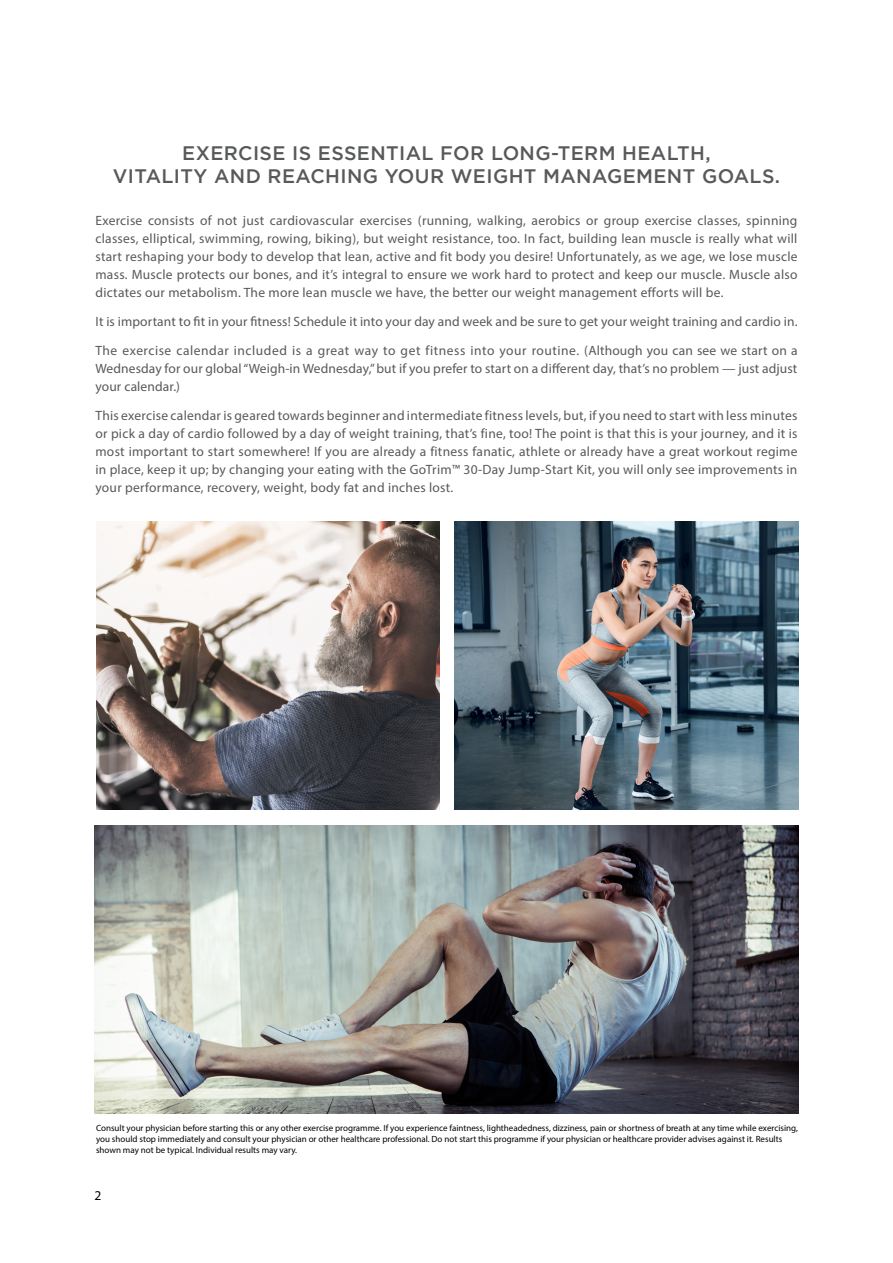
<style>
.page{position:relative;width:893px;height:1263px;background:#fff}
.page>*{position:absolute;margin:0;border:0;box-sizing:border-box;transform-origin:0 0}
.t1{font:500 19.5px/23.4px "Gotham";letter-spacing:.02em;color:#58595b;text-align:center}
.t2{font:13.5px/18px "Myriad Pro";letter-spacing:.01em;color:#58595b;text-align:justify}
.t3{font:13.5px "Myriad Pro";color:#000}
.t4{font:9px/10.8px "Myriad Pro";color:#000}
</style>
<div class="page">
<img style="left:454px;top:521px;width:344px;height:288px">
<img style="left:96px;top:521px;width:344px;height:288px">
<img style="left:94px;top:825px;width:704px;height:289px">
<h1 class="t1" style="left:113px;top:141px;width:669px">EXERCISE IS ESSENTIAL FOR LONG-TERM HEALTH,<br>VITALITY AND REACHING YOUR WEIGHT MANAGEMENT GOALS.</h1>
<p class="t2" style="left:95px;top:212px;width:704px">Exercise consists of not just cardiovascular exercises (running, walking, aerobics or group exercise classes, spinning classes, elliptical, swimming, rowing, biking), but weight resistance, too. In fact, building lean muscle is really what will start reshaping your body to develop that lean, active and fit body you desire! Unfortunately, as we age, we lose muscle mass. Muscle protects our bones, and it’s integral to ensure we work hard to protect and keep our muscle. Muscle also dictates our metabolism. The more lean muscle we have, the better our weight management efforts will be.</p>
<p class="t2" style="left:95px;top:307px;width:704px;line-height:28.8px">It is important to fit in your fitness! Schedule it into your day and week and be sure to get your weight training and cardio in.<br>The exercise calendar included is a great way to get fitness into your routine. (Although you can see we start on a</p>
<p class="t2" style="left:95px;top:359px;width:703px">Wednesday for our global “Weigh-in Wednesday,” but if you prefer to start on a different day, that’s no problem — just adjust your calendar.)</p>
<p class="t2" style="left:95px;top:406px;width:704px">This exercise calendar is geared towards beginner and intermediate fitness levels, but, if you need to start with less minutes or pick a day of cardio followed by a day of weight training, that’s fine, too! The point is that this is your journey, and it is most important to start somewhere! If you are already a fitness fanatic, athlete or already have a great workout regime in place, keep it up; by changing your eating with the GoTrim™ 30-Day Jump-Start Kit, you will only see improvements in your performance, recovery, weight, body fat and inches lost.</p>
<p class="t4" style="left:96px;top:1123px;width:703px">Consult your physician before starting this or any other exercise programme. If you experience faintness, lightheadedness, dizziness, pain or shortness of breath at any time while exercising, you should stop immediately and consult your physician or other healthcare professional. Do not start this programme if your physician or healthcare provider advises against it. Results shown may not be typical. Individual results may vary.</p>
<p class="t3" style="left:94px;top:1187px;width:8px">2</p>
</div>
